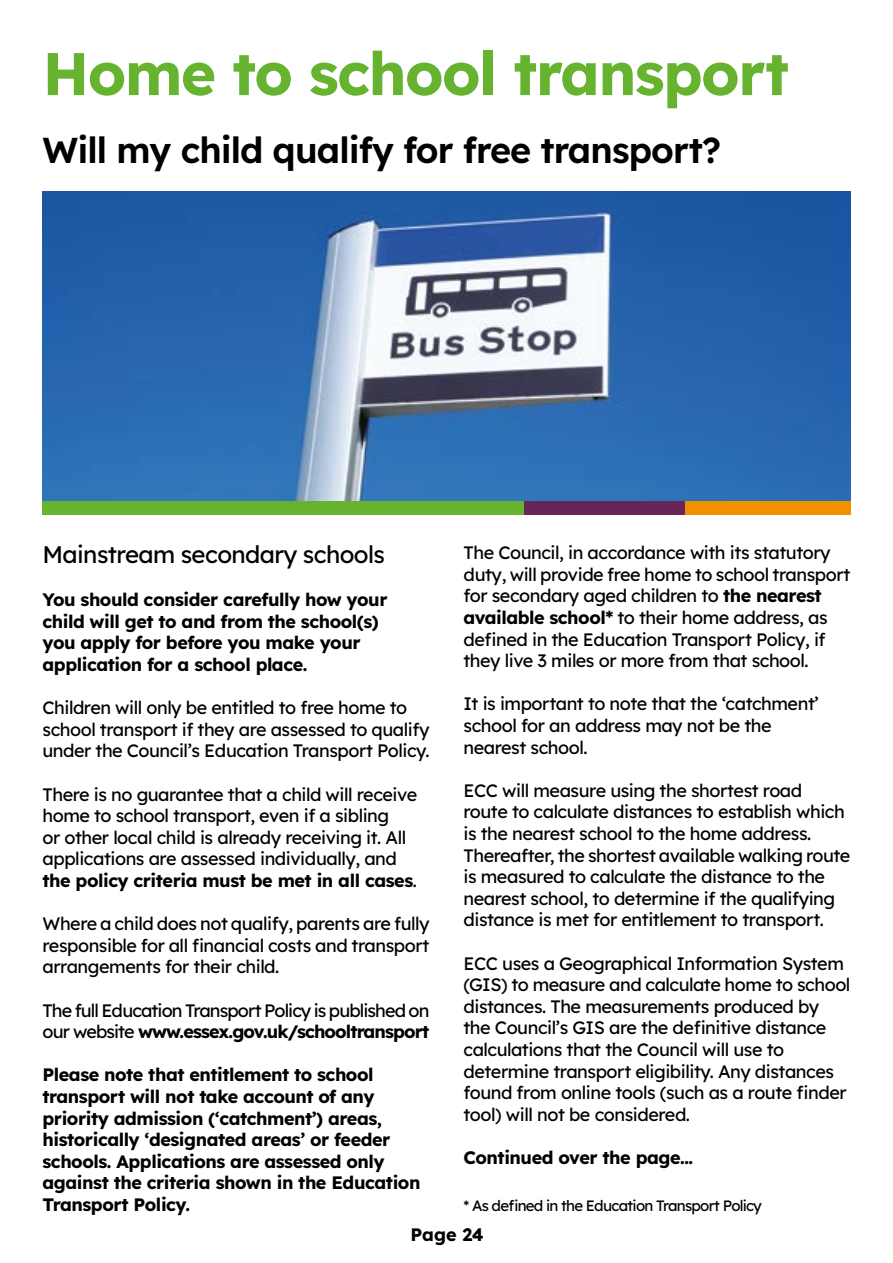
<style>
.page{position:relative;width:893px;height:1263px;background:#fff}
.page>*{position:absolute;margin:0;border:0;box-sizing:border-box;transform-origin:0 0}
.t1{font:700 60px "Lexend";letter-spacing:-.025em;color:#65b32e}
.t2{font:600 36px "Lexend";letter-spacing:-.025em;color:#000}
.t3{font:24px "Lexend";letter-spacing:-.025em;color:#000}
.t4{font:18px/21.6px "Lexend";letter-spacing:-.025em;color:#000}
.t5{font:700 18px/21.6px "Lexend";letter-spacing:-.025em;color:#000}
.t6{font:18px/21.6px "Lexend";letter-spacing:-.05em;color:#000}
.t7{font:15px "Lexend";letter-spacing:-.05em;color:#000}
.s1{font-weight:700}
</style>
<div class="page">
<img style="left:43px;top:191px;width:807px;height:310px">
<div style="left:43px;top:501px;width:492px;height:13px;background:#65b32e"></div>
<div style="left:524px;top:501px;width:166px;height:13px;background:#692558"></div>
<div style="left:685px;top:501px;width:165px;height:13px;background:#f39000"></div>
<h1 class="t1" style="left:43px;top:30px;width:748px">Home to school transport</h1>
<h2 class="t2" style="left:43px;top:124px;width:680px">Will my child qualify for free transport?</h2>
<h3 class="t3" style="left:43px;top:537px;width:344px">Mainstream secondary schools</h3>
<p class="t5" style="left:43px;top:588px;width:347px">You should consider carefully how your child will get to and from the school(s) you apply for before you make your application for a school place.</p>
<p class="t4" style="left:43px;top:696px;width:388px">Children will only be entitled to free home to school transport if they are assessed to qualify under the Council’s Education Transport Policy.</p>
<p class="t4" style="left:43px;top:782px;width:376px">There is no guarantee that a child will receive home to school transport, even if a sibling<br>or other local child is already receiving it. All applications are assessed individually, and <span class="s1">the policy criteria must be met in all cases</span>.</p>
<p class="t4" style="left:43px;top:912px;width:388px;text-align:justify">Where a child does not qualify, parents are fully responsible for all financial costs and transport arrangements for their child.</p>
<p class="t6" style="left:43px;top:998px;width:388px">The full Education Transport Policy is published on our website <span class="s1">www.essex.gov.uk/schooltransport</span></p>
<p class="t5" style="left:43px;top:1063px;width:379px">Please note that entitlement to school transport will not take account of any priority admission (‘catchment’) areas, historically ‘designated areas’ or feeder schools. Applications are assessed only against the criteria shown in the Education Transport Policy.</p>
<p class="t4" style="left:463px;top:541px;width:388px">The Council, in accordance with its statutory duty, will provide free home to school transport for secondary aged children to <span class="s1">the nearest available school*</span> to their home address, as defined in the Education Transport Policy, if they live 3 miles or more from that school.</p>
<p class="t4" style="left:463px;top:692px;width:357px">It is important to note that the ‘catchment’ school for an address may not be the nearest school.</p>
<p class="t4" style="left:463px;top:778px;width:388px">ECC will measure using the shortest road route to calculate distances to establish which is the nearest school to the home address.<br>Thereafter, the shortest available walking route is measured to calculate the distance to the nearest school, to determine if the qualifying distance is met for entitlement to transport.</p>
<p class="t4" style="left:463px;top:951px;width:388px">ECC uses a Geographical Information System (GIS) to measure and calculate home to school distances. The measurements produced by the Council’s GIS are the definitive distance calculations that the Council will use to determine transport eligibility. Any distances found from online tools (such as a route finder tool) will not be considered.</p>
<p class="t5" style="left:463px;top:1146px;width:231px">Continued over the page...</p>
<p class="t7" style="left:463px;top:1195px;width:300px">* As defined in the Education Transport Policy</p>
<p class="t5" style="left:410px;top:1222px;width:75px">Page 24</p>
</div>
